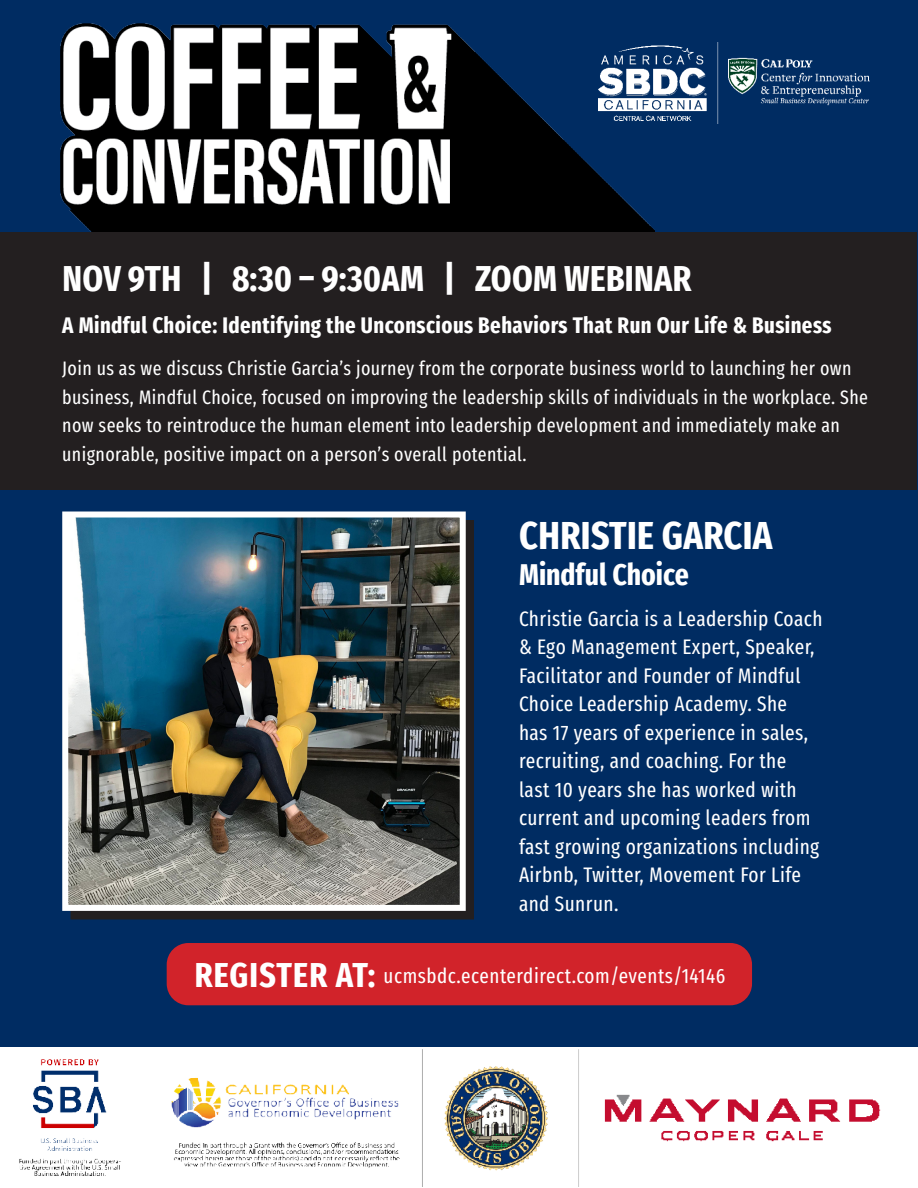
<style>
.page{position:relative;width:918px;height:1188px;background:#fff}
.page>*{position:absolute;margin:0;border:0;box-sizing:border-box;transform-origin:0 0}
.t1{font:700 39px "Fira Sans Compressed";letter-spacing:.01em;color:#fff}
.t2{font:700 36px "Fira Sans Compressed";letter-spacing:.01em;color:#fff}
.t3{font:700 30px "Fira Sans Compressed";color:#fff}
.t4{font:700 22.5px "Fira Sans Compressed";letter-spacing:.02em;color:#fff}
.t5{font:21px/28.5px "Fira Sans Compressed";letter-spacing:.02em;color:#fff}
.t6{font:20.7px "Fira Sans Compressed";letter-spacing:.025em;color:#fff}
.t7{font:19.5px/28.5px "Fira Sans Compressed";letter-spacing:.02em;color:#fff}
.s1{font-weight:700;font-size:34.5px}
</style>
<div class="page">
<div style="left:1px;top:1px;width:917px;height:1046px;background:#002c62"></div>
<img style="left:61px;top:24px;width:594px;height:208px">
<div style="left:1px;top:232px;width:916px;height:258px;background:#231f20"></div>
<img style="left:19px;top:1050px;width:560px;height:137px">
<img style="left:599px;top:42px;width:270px;height:82px">
<div style="left:167px;top:943px;width:585px;height:62px;background:#d1232a;border-radius:22px"></div>
<div style="left:71px;top:520px;width:403px;height:400px;background:#231f20"></div>
<img style="left:69px;top:519px;width:390px;height:385px">
<div style="left:62px;top:512px;width:404px;height:399px;border:6px solid #fff"></div>
<img style="left:605px;top:1094px;width:276px;height:48px">
<p class="t2" style="left:62px;top:249px;width:631px">NOV 9TH | 8:30 – 9:30AM | ZOOM WEBINAR</p>
<p class="t4" style="left:62px;top:307px;width:771px">A Mindful Choice: Identifying the Unconscious Behaviors That Run Our Life &amp; Business</p>
<p class="t7" style="left:62px;top:354px;width:807px">Join us as we discuss Christie Garcia’s journey from the corporate business world to launching her own business, Mindful Choice, focused on improving the leadership skills of individuals in the workplace. She now seeks to reintroduce the human element into leadership development and immediately make an unignorable, positive impact on a person’s overall potential.</p>
<p class="t1" style="left:519px;top:503px;width:255px">CHRISTIE GARCIA</p>
<p class="t3" style="left:519px;top:550px;width:171px">Mindful Choice</p>
<p class="t5" style="left:519px;top:604px;width:305px">Christie Garcia is a Leadership Coach &amp; Ego Management Expert, Speaker,<br>Facilitator and Founder of Mindful<br>Choice Leadership Academy. She<br>has 17 years of experience in sales, recruiting, and coaching. For the<br>last 10 years she has worked with current and upcoming leaders from fast growing organizations including<br>Airbnb, Twitter, Movement For Life and Sunrun.</p>
<p class="t6" style="left:195px;top:960px;width:532px"><span class="s1">REGISTER AT:</span> ucmsbdc.ecenterdirect.com/events/14146</p>
</div>
